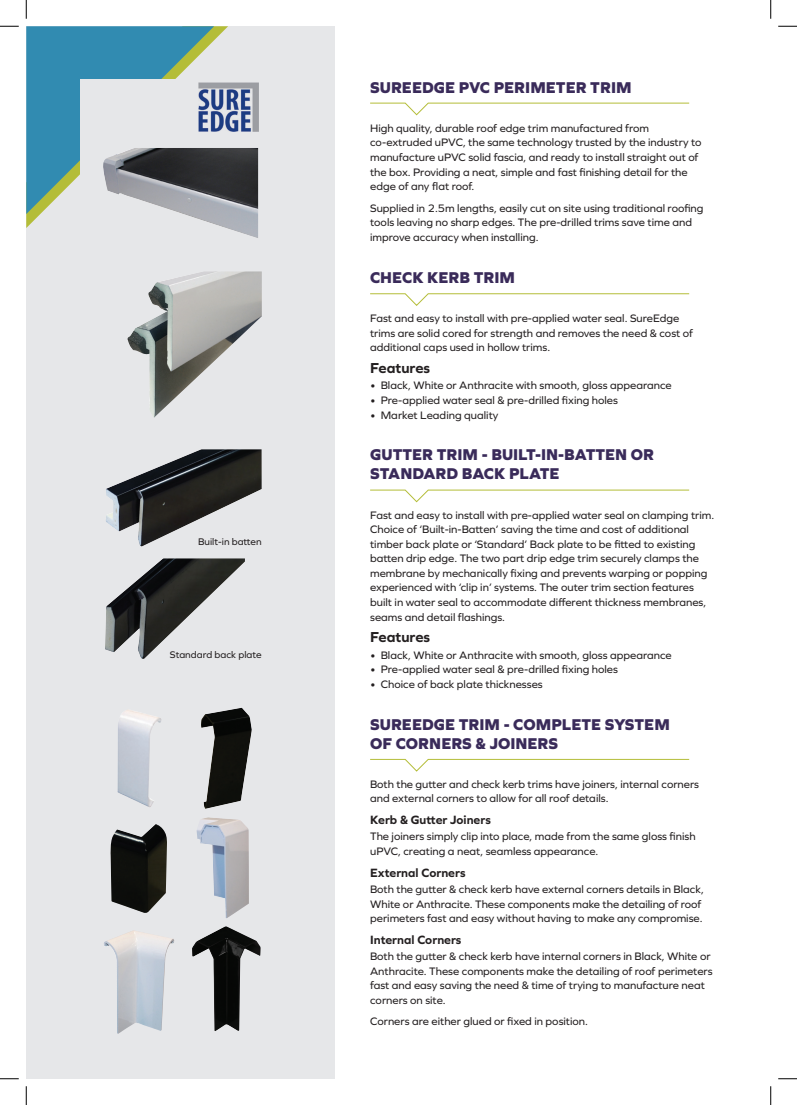
<style>
.page{position:relative;width:797px;height:1105px;background:#fff}
.page>*{position:absolute;margin:0;border:0;box-sizing:border-box;transform-origin:0 0}
.t1{font:800 16.25px/18.8px "Graphie";color:#3a2b5a}
.t2{font:700 15px "Graphie";color:#231f20}
.t3{font:700 12.5px "Graphie";color:#231f20}
.t4{font:11.25px/14.6px "Graphie";color:#231f20}
.t5{font:10px "Graphie";color:#231f20}
</style>
<div class="page">
<div style="left:26px;top:26px;width:309px;height:1053px;background:#e6e7e9"></div>
<svg style="left:26px;top:26px;width:202px;height:202px"></svg>
<svg style="left:26px;top:26px;width:188px;height:188px;background:#4b97ae"></svg>
<div style="left:79px;top:79px;width:130px;height:135px;background:#e6e7e9"></div>
<svg style="left:370px;top:102px;width:319px;height:14px"></svg>
<svg style="left:370px;top:489px;width:319px;height:14px"></svg>
<svg style="left:370px;top:293px;width:319px;height:13px"></svg>
<img style="left:102px;top:148px;width:156px;height:90px">
<img style="left:199px;top:82px;width:59px;height:50px">
<img style="left:127px;top:271px;width:135px;height:147px">
<img style="left:106px;top:449px;width:156px;height:98px">
<img style="left:105px;top:558px;width:140px;height:101px">
<img style="left:201px;top:708px;width:51px;height:101px">
<img style="left:110px;top:824px;width:57px;height:89px">
<img style="left:192px;top:926px;width:68px;height:105px">
<img style="left:104px;top:930px;width:70px;height:104px">
<img style="left:197px;top:817px;width:52px;height:101px">
<img style="left:117px;top:710px;width:45px;height:97px">
<svg style="left:370px;top:759px;width:319px;height:13px"></svg>
<svg style="left:0;top:25px;width:19px;height:2px"></svg>
<svg style="left:778px;top:25px;width:19px;height:2px"></svg>
<svg style="left:0;top:1078px;width:19px;height:1px"></svg>
<svg style="left:778px;top:1078px;width:19px;height:1px"></svg>
<svg style="left:25px;top:0;width:2px;height:19px"></svg>
<svg style="left:25px;top:1086px;width:2px;height:19px"></svg>
<svg style="left:770px;top:0;width:1px;height:19px"></svg>
<svg style="left:770px;top:1086px;width:1px;height:19px"></svg>
<p class="t5" style="left:198px;top:535px;width:65px">Built-in batten</p>
<p class="t5" style="left:170px;top:649px;width:93px">Standard back plate</p>
<p class="t1" style="left:370px;top:77px;width:263px">SUREEDGE PVC PERIMETER TRIM</p>
<p class="t4" style="left:370px;top:121px;width:333px">High quality, durable roof edge trim manufactured from co-extruded uPVC, the same technology trusted by the industry to manufacture uPVC solid fascia, and ready to install straight out of the box. Providing a neat, simple and fast finishing detail for the edge of any flat roof.</p>
<p class="t4" style="left:370px;top:200px;width:335px">Supplied in 2.5m lengths, easily cut on site using traditional roofing tools leaving no sharp edges. The pre-drilled trims save time and improve accuracy when installing.</p>
<p class="t1" style="left:370px;top:268px;width:146px">CHECK KERB TRIM</p>
<p class="t4" style="left:370px;top:311px;width:324px">Fast and easy to install with pre-applied water seal. SureEdge trims are solid cored for strength and removes the need &amp; cost of additional caps used in hollow trims.</p>
<p class="t2" style="left:370px;top:359px;width:62px">Features</p>
<p class="t4" style="left:370px;top:378px;width:303px">• Black, White or Anthracite with smooth, gloss appearance</p>
<p class="t4" style="left:370px;top:392px;width:249px">• Pre-applied water seal &amp; pre-drilled fixing holes</p>
<p class="t4" style="left:370px;top:407px;width:130px">• Market Leading quality</p>
<p class="t1" style="left:370px;top:445px;width:285px">GUTTER TRIM - BUILT-IN-BATTEN OR<br>STANDARD BACK PLATE</p>
<p class="t4" style="left:370px;top:507px;width:345px">Fast and easy to install with pre-applied water seal on clamping trim.<br>Choice of ‘Built-in-Batten’ saving the time and cost of additional timber back plate or ‘Standard’ Back plate to be fitted to existing batten drip edge. The two part drip edge trim securely clamps the membrane by mechanically fixing and prevents warping or popping experienced with ‘clip in’ systems. The outer trim section features built in water seal to accommodate different thickness membranes, seams and detail flashings.</p>
<p class="t2" style="left:370px;top:628px;width:62px">Features</p>
<p class="t4" style="left:370px;top:647px;width:303px">• Black, White or Anthracite with smooth, gloss appearance</p>
<p class="t4" style="left:370px;top:662px;width:249px">• Pre-applied water seal &amp; pre-drilled fixing holes</p>
<p class="t4" style="left:370px;top:677px;width:174px">• Choice of back plate thicknesses</p>
<p class="t1" style="left:370px;top:715px;width:301px">SUREEDGE TRIM - COMPLETE SYSTEM<br>OF CORNERS &amp; JOINERS</p>
<p class="t4" style="left:370px;top:777px;width:330px">Both the gutter and check kerb trims have joiners, internal corners and external corners to allow for all roof details.</p>
<p class="t3" style="left:370px;top:812px;width:122px">Kerb &amp; Gutter Joiners</p>
<p class="t4" style="left:370px;top:829px;width:327px">The joiners simply clip into place, made from the same gloss finish uPVC, creating a neat, seamless appearance.</p>
<p class="t3" style="left:370px;top:865px;width:97px">External Corners</p>
<p class="t4" style="left:370px;top:882px;width:335px">Both the gutter &amp; check kerb have external corners details in Black,<br>White or Anthracite. These components make the detailing of roof perimeters fast and easy without having to make any compromise.</p>
<p class="t3" style="left:370px;top:932px;width:93px">Internal Corners</p>
<p class="t4" style="left:370px;top:949px;width:344px">Both the gutter &amp; check kerb have internal corners in Black, White or Anthracite. These components make the detailing of roof perimeters fast and easy saving the need &amp; time of trying to manufacture neat corners on site.</p>
<p class="t4" style="left:370px;top:1014px;width:219px">Corners are either glued or fixed in position.</p>
</div>
